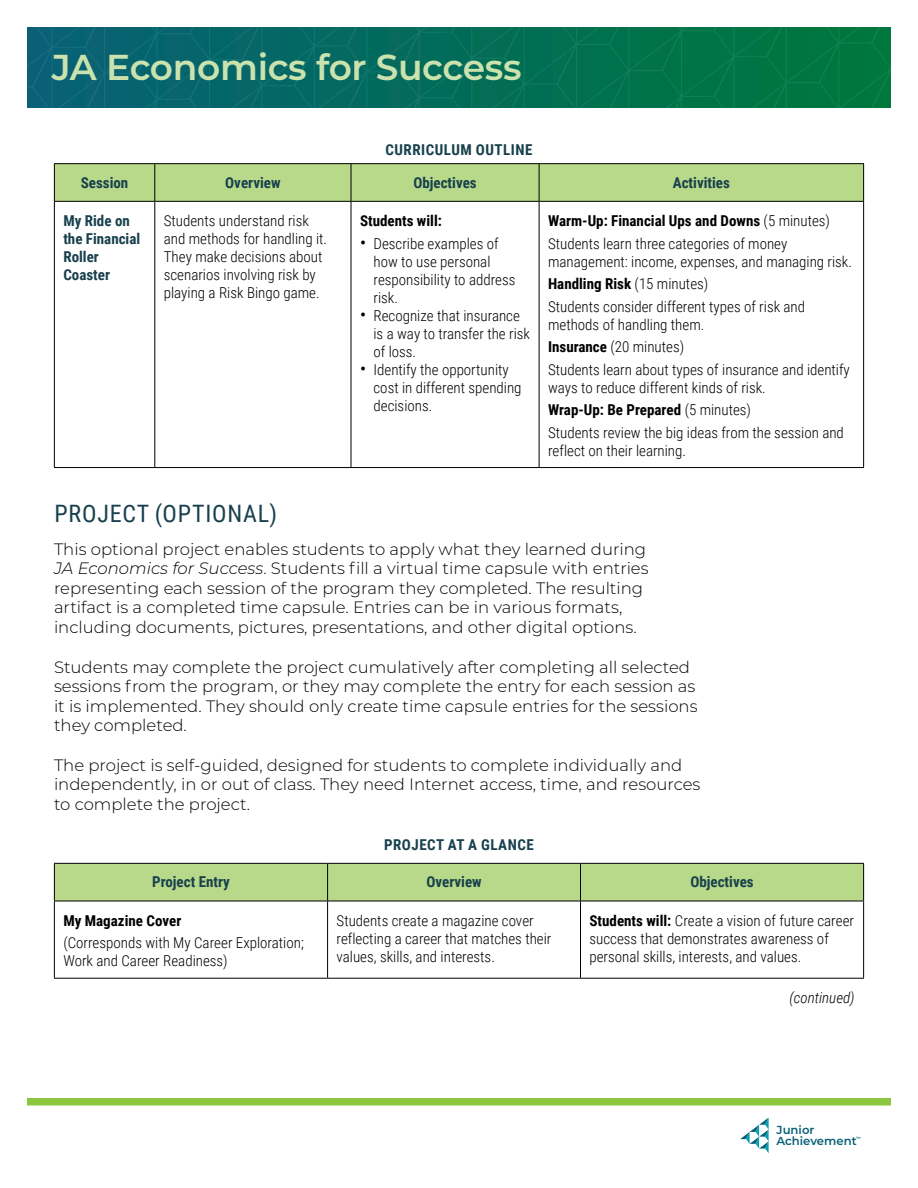
<style>
.page{position:relative;width:918px;height:1188px;background:#fff}
.page>*{position:absolute;margin:0;border:0;box-sizing:border-box;transform-origin:0 0}
.H2_smaller{font:600 36px "Montserrat";letter-spacing:-.01em;color:#cae2ad}
.t1{font:24px "Roboto Condensed";letter-spacing:.035em;color:#18404d}
.Body{font:300 16.5px/19.5px "Montserrat";color:#000}
.table_body{font:300 15px/18px "Roboto Condensed";color:#000}
.table_body-2{font:700 15px "Roboto Condensed";color:#000}
.table_col_head{font:700 15px "Roboto Condensed";color:#18404d}
.table_title{font:700 15px "Roboto Condensed";letter-spacing:.035em;color:#18404d}
.table_col_head_fl_left{font:700 15px/18px "Roboto Condensed";color:#18404d}
.table_continued{font:italic 300 15px "Roboto Condensed";color:#000}
.t2{font:600 11.7px/11.7px "Montserrat";color:#085f77}
.t3{font:600 4.5px "Montserrat";color:#085f77}
.s1{font-weight:300}
.s2{font-weight:700}
.s3{font-weight:400;font-size:18px}
.s4{font-style:italic}
</style>
<div class="page">
<svg style="left:740px;top:1118px;width:29px;height:35px"></svg>
<svg style="left:27px;top:27px;width:864px;height:81px"></svg>
<div style="left:27px;top:1098px;width:864px;height:8px;background:#8cc63e"></div>
<div style="left:55px;top:164px;width:808px;height:37px;background:#b8d989"></div>
<hr style="left:54px;top:467px;width:101px;height:1px;background:#000">
<hr style="left:155px;top:467px;width:196px;height:1px;background:#000">
<hr style="left:54px;top:202px;width:1px;height:265px;background:#000">
<hr style="left:154px;top:202px;width:1px;height:265px;background:#000">
<hr style="left:351px;top:202px;width:1px;height:265px;background:#000">
<hr style="left:539px;top:202px;width:1px;height:265px;background:#000">
<hr style="left:863px;top:202px;width:1px;height:265px;background:#000">
<hr style="left:351px;top:467px;width:188px;height:1px;background:#000">
<hr style="left:539px;top:467px;width:325px;height:1px;background:#000">
<hr style="left:54px;top:201px;width:101px;height:1px;background:#000">
<hr style="left:155px;top:201px;width:196px;height:1px;background:#000">
<hr style="left:351px;top:201px;width:188px;height:1px;background:#000">
<hr style="left:539px;top:201px;width:325px;height:1px;background:#000">
<hr style="left:54px;top:163px;width:101px;height:1px;background:#000">
<hr style="left:155px;top:163px;width:196px;height:1px;background:#000">
<hr style="left:351px;top:163px;width:188px;height:1px;background:#000">
<hr style="left:539px;top:163px;width:325px;height:1px;background:#000">
<hr style="left:54px;top:164px;width:1px;height:37px;background:#000">
<hr style="left:154px;top:164px;width:1px;height:37px;background:#000">
<hr style="left:351px;top:164px;width:1px;height:37px;background:#000">
<hr style="left:539px;top:164px;width:1px;height:37px;background:#000">
<hr style="left:863px;top:164px;width:1px;height:37px;background:#000">
<div style="left:55px;top:864px;width:808px;height:37px;background:#b8d989"></div>
<hr style="left:54px;top:978px;width:274px;height:1px;background:#000">
<hr style="left:328px;top:978px;width:252px;height:1px;background:#000">
<hr style="left:580px;top:978px;width:284px;height:1px;background:#000">
<hr style="left:580px;top:901px;width:284px;height:1px;background:#000">
<hr style="left:328px;top:901px;width:252px;height:1px;background:#000">
<hr style="left:54px;top:901px;width:274px;height:1px;background:#000">
<hr style="left:54px;top:901px;width:1px;height:77px;background:#000">
<hr style="left:327px;top:901px;width:1px;height:77px;background:#000">
<hr style="left:580px;top:901px;width:1px;height:77px;background:#000">
<hr style="left:863px;top:901px;width:1px;height:77px;background:#000">
<hr style="left:54px;top:863px;width:274px;height:1px;background:#000">
<hr style="left:328px;top:863px;width:252px;height:1px;background:#000">
<hr style="left:580px;top:863px;width:284px;height:1px;background:#000">
<hr style="left:54px;top:864px;width:1px;height:37px;background:#000">
<hr style="left:327px;top:864px;width:1px;height:37px;background:#000">
<hr style="left:580px;top:864px;width:1px;height:37px;background:#000">
<hr style="left:863px;top:864px;width:1px;height:37px;background:#000">
<h2 class="H2_smaller" style="left:52px;top:42px;width:471px">JA Economics for Success</h2>
<p class="table_title" style="left:385px;top:139px;width:149px">CURRICULUM OUTLINE</p>
<p class="table_col_head" style="left:81px;top:172px;width:49px">Session</p>
<p class="table_col_head" style="left:225px;top:172px;width:57px">Overview</p>
<p class="table_col_head" style="left:413px;top:172px;width:65px">Objectives</p>
<p class="table_col_head" style="left:673px;top:172px;width:59px">Activities</p>
<p class="table_col_head_fl_left" style="left:63px;top:211px;width:78px">My Ride on the Financial<br>Roller<br>Coaster</p>
<p class="table_body" style="left:164px;top:211px;width:165px">Students understand risk and methods for handling it.<br>They make decisions about scenarios involving risk by playing a Risk Bingo game.</p>
<p class="table_body-2" style="left:360px;top:210px;width:83px">Students will:</p>
<p class="table_body-2" style="left:548px;top:210px;width:283px">Warm-Up: Financial Ups and Downs <span class="s1">(5 minutes)</span></p>
<p class="table_body" style="left:548px;top:234px;width:305px">Students learn three categories of money management: income, expenses, and managing risk.</p>
<p class="table_body-2" style="left:548px;top:273px;width:162px">Handling Risk <span class="s1">(15 minutes)</span></p>
<p class="table_body" style="left:548px;top:297px;width:259px">Students consider different types of risk and methods of handling them.</p>
<p class="table_body" style="left:548px;top:337px;width:138px"><span class="s2">Insurance</span> (20 minutes)</p>
<p class="table_body" style="left:548px;top:360px;width:303px">Students learn about types of insurance and identify ways to reduce different kinds of risk.</p>
<p class="table_body-2" style="left:548px;top:399px;width:204px">Wrap-Up: Be Prepared <span class="s1">(5 minutes)</span></p>
<p class="table_body" style="left:548px;top:423px;width:297px">Students review the big ideas from the session and reflect on their learning.</p>
<p class="table_body" style="left:374px;top:234px;width:144px;text-indent:-14px"><span class="s3">•</span> Describe examples of how to use personal responsibility to address risk.</p>
<p class="table_body" style="left:374px;top:306px;width:158px;text-indent:-14px"><span class="s3">•</span> Recognize that insurance is a way to transfer the risk of loss.</p>
<p class="table_body" style="left:374px;top:360px;width:150px;text-indent:-14px"><span class="s3">•</span> Identify the opportunity cost in different spending decisions.</p>
<h3 class="t1" style="left:54px;top:497px;width:224px">PROJECT (OPTIONAL)</h3>
<p class="Body" style="left:54px;top:539px;width:596px">This optional project enables students to apply what they learned during <span class="s4">JA Economics for Success</span>. Students fill a virtual time capsule with entries representing each session of the program they completed. The resulting artifact is a completed time capsule. Entries can be in various formats, including documents, pictures, presentations, and other digital options.</p>
<p class="Body" style="left:54px;top:657px;width:645px">Students may complete the project cumulatively after completing all selected sessions from the program, or they may complete the entry for each session as it is implemented. They should only create time capsule entries for the sessions they completed.</p>
<p class="Body" style="left:54px;top:755px;width:648px">The project is self-guided, designed for students to complete individually and independently, in or out of class. They need Internet access, time, and resources to complete the project.</p>
<p class="table_title" style="left:384px;top:834px;width:151px">PROJECT AT A GLANCE</p>
<p class="table_col_head" style="left:152px;top:872px;width:79px">Project Entry</p>
<p class="table_col_head" style="left:426px;top:872px;width:57px">Overview</p>
<p class="table_col_head" style="left:690px;top:872px;width:65px">Objectives</p>
<p class="table_body-2" style="left:63px;top:910px;width:119px">My Magazine Cover</p>
<p class="table_body" style="left:63px;top:933px;width:242px">(Corresponds with My Career Exploration;<br>Work and Career Readiness)</p>
<p class="table_body" style="left:337px;top:911px;width:216px">Students create a magazine cover reflecting a career that matches their values, skills, and interests.</p>
<p class="table_body" style="left:590px;top:911px;width:266px"><span class="s2">Students will:</span> Create a vision of future career success that demonstrates awareness of personal skills, interests, and values.</p>
<p class="table_continued" style="left:789px;top:987px;width:67px">(continued)</p>
<p class="t2" style="left:777px;top:1123px;width:82px">Junior<br>Achievement</p>
<p class="t3" style="left:856px;top:1135px;width:6px">™</p>
</div>
